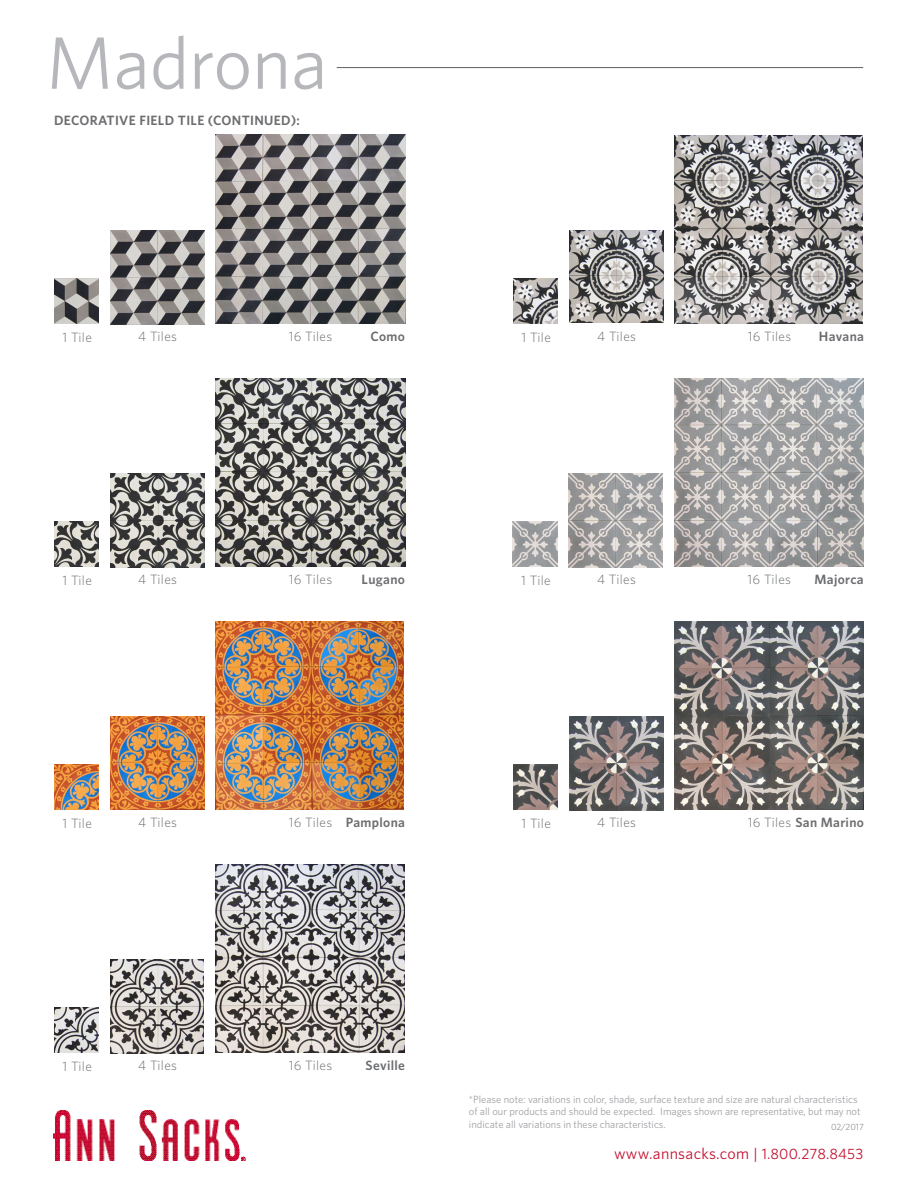
<style>
.page{position:relative;width:918px;height:1188px;background:#fff}
.page>*{position:absolute;margin:0;border:0;box-sizing:border-box;transform-origin:0 0}
.t1{font:74.25px "Whitney";color:#b6b7bb}
.t2{font:15.9px "Whitney";letter-spacing:.02em;color:#c3102f}
.t3{font:300 13.5px "Whitney";letter-spacing:.025em;color:#6c6d70}
.t4{font:600 13.5px "Whitney";letter-spacing:.025em;color:#6c6d70}
.t5{font:10.5px/12.6px "Whitney";color:#a0a1a5}
.t6{font:300 9px "Whitney";color:#6c6d70}
.s1{font-weight:300}
.s2{font-size:15.6px}
.s3{font-size:15px}
</style>
<div class="page">
<hr style="left:337px;top:67px;width:526px;height:1px;background:#6c6d70">
<img style="left:53px;top:1111px;width:193px;height:50px">
<img style="left:110px;top:230px;width:94px;height:95px">
<img style="left:54px;top:279px;width:45px;height:45px">
<img style="left:216px;top:135px;width:189px;height:189px">
<img style="left:569px;top:230px;width:95px;height:92px">
<img style="left:513px;top:279px;width:45px;height:45px">
<img style="left:675px;top:135px;width:188px;height:189px">
<img style="left:110px;top:473px;width:94px;height:95px">
<img style="left:54px;top:522px;width:45px;height:45px">
<img style="left:216px;top:378px;width:189px;height:189px">
<img style="left:569px;top:473px;width:94px;height:95px">
<img style="left:513px;top:522px;width:45px;height:44px">
<img style="left:675px;top:378px;width:189px;height:189px">
<img style="left:110px;top:716px;width:95px;height:94px">
<img style="left:54px;top:765px;width:45px;height:45px">
<img style="left:216px;top:621px;width:188px;height:189px">
<img style="left:110px;top:959px;width:93px;height:95px">
<img style="left:54px;top:1008px;width:45px;height:44px">
<img style="left:216px;top:864px;width:188px;height:189px">
<img style="left:569px;top:716px;width:95px;height:95px">
<img style="left:513px;top:765px;width:45px;height:45px">
<img style="left:675px;top:621px;width:188px;height:189px">
<h1 class="t1" style="left:46px;top:14px;width:283px">Madrona</h1>
<p class="t4" style="left:54px;top:112px;width:247px">DECORATIVE FIELD TILE (CONTINUED):</p>
<p class="t3" style="left:63px;top:328px;width:31px">1 Tile</p>
<p class="t3" style="left:138px;top:328px;width:40px">4 Tiles</p>
<p class="t3" style="left:289px;top:328px;width:45px">16 Tiles</p>
<p class="t4" style="left:371px;top:328px;width:36px">Como</p>
<p class="t3" style="left:522px;top:328px;width:31px">1 Tile</p>
<p class="t3" style="left:597px;top:328px;width:40px">4 Tiles</p>
<p class="t3" style="left:748px;top:328px;width:45px">16 Tiles</p>
<p class="t4" style="left:819px;top:328px;width:47px">Havana</p>
<p class="t3" style="left:63px;top:571px;width:31px">1 Tile</p>
<p class="t3" style="left:138px;top:571px;width:40px">4 Tiles</p>
<p class="t3" style="left:289px;top:571px;width:45px">16 Tiles</p>
<p class="t4" style="left:362px;top:571px;width:45px">Lugano</p>
<p class="t3" style="left:521px;top:571px;width:31px">1 Tile</p>
<p class="t3" style="left:597px;top:571px;width:40px">4 Tiles</p>
<p class="t3" style="left:747px;top:571px;width:45px">16 Tiles</p>
<p class="t4" style="left:815px;top:571px;width:51px">Majorca</p>
<p class="t3" style="left:63px;top:814px;width:31px">1 Tile</p>
<p class="t3" style="left:138px;top:814px;width:40px">4 Tiles</p>
<p class="t3" style="left:289px;top:814px;width:45px">16 Tiles</p>
<p class="t4" style="left:346px;top:814px;width:61px">Pamplona</p>
<p class="t3" style="left:522px;top:814px;width:31px">1 Tile</p>
<p class="t3" style="left:597px;top:814px;width:40px">4 Tiles</p>
<p class="t4" style="left:748px;top:814px;width:118px"><span class="s1">16 Tiles</span> San Marino</p>
<p class="t3" style="left:63px;top:1057px;width:31px">1 Tile</p>
<p class="t3" style="left:138px;top:1057px;width:40px">4 Tiles</p>
<p class="t3" style="left:289px;top:1057px;width:45px">16 Tiles</p>
<p class="t4" style="left:366px;top:1057px;width:41px">Seville</p>
<p class="t5" style="left:469px;top:1092px;width:393px">*Please note: variations in color, shade, surface texture and size are natural characteristics of all our products and should be expected. Images shown are representative, but may not indicate all variations in these characteristics.</p>
<p class="t6" style="left:831px;top:1121px;width:34px">02/2017</p>
<h2 class="t2" style="left:614px;top:1143px;width:251px">www.annsacks.com <span class="s2">|</span> <span class="s3">1.800.278.8453</span></h2>
</div>
